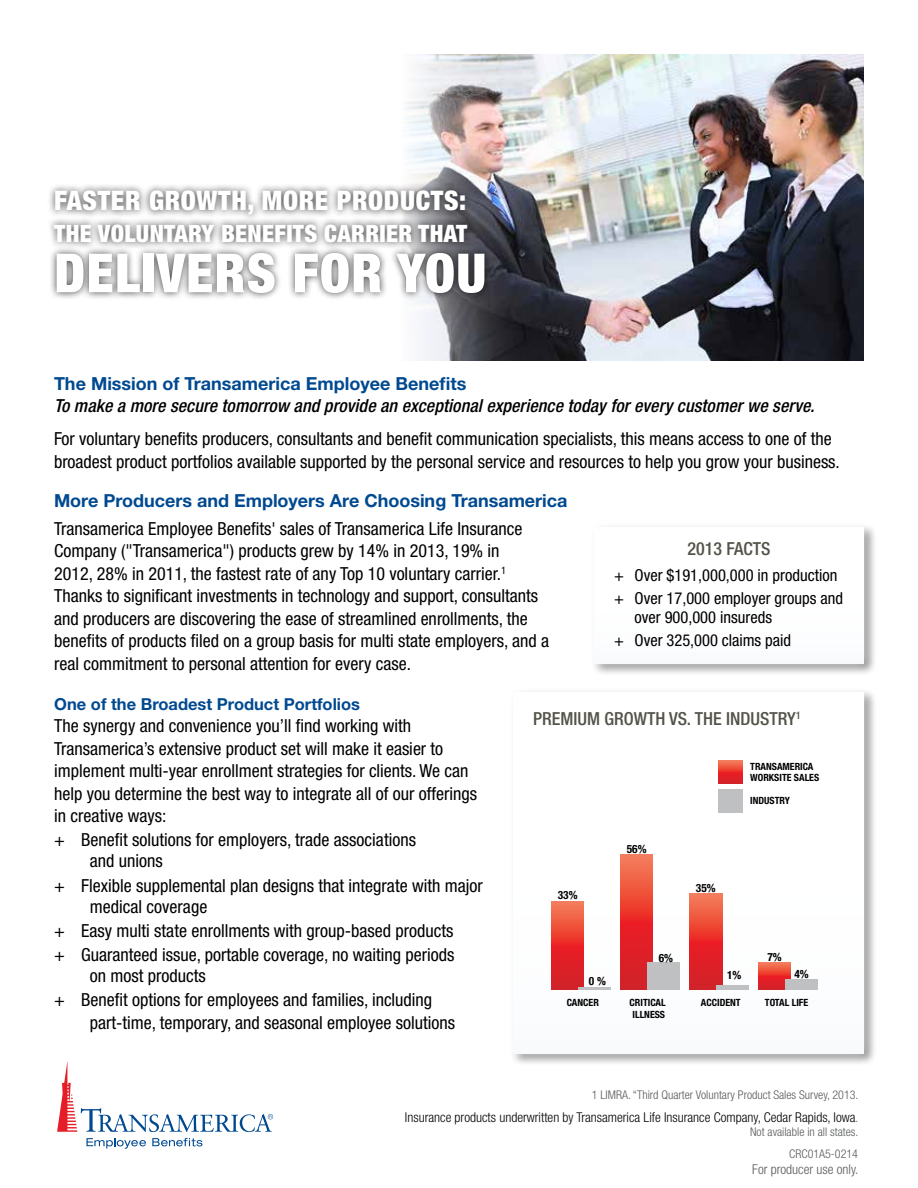
<style>
.page{position:relative;width:918px;height:1188px;background:#fff}
.page>*{position:absolute;margin:0;border:0;box-sizing:border-box;transform-origin:0 0}
.t1{font:900 condensed 54px "Helvetica Neue";letter-spacing:.025em;color:#fff}
.t2{font:900 condensed 27px "Helvetica Neue";letter-spacing:.025em;color:#fff}
.t3{font:900 condensed 24px "Helvetica Neue";letter-spacing:.015em;color:#fff}
.t4{font:condensed 18px/22.5px "Helvetica Neue";color:#000}
.t5{font:700 18px "Helvetica Neue";color:#004990}
.t6{font:italic 500 condensed 18px "Helvetica Neue";letter-spacing:.005em;color:#000}
.t7{font:500 condensed 18px "Helvetica Neue";color:#54534a}
.t8{font:condensed 16.5px/22.8px "Helvetica Neue";color:#000}
.t9{font:700 16.5px "Helvetica Neue";color:#004990}
.t10{font:300 condensed 13.5px "Helvetica Neue";color:#000}
.t11{font:300 condensed 13.5px "Helvetica Neue";color:#58595b}
.t12{font:300 condensed 12px/21.6px "Helvetica Neue";color:#58595b;text-align:right}
.t13{font:700 condensed 11.4px "Helvetica Neue";color:#000}
.t14{font:700 condensed 9.9px/12px "Helvetica Neue";color:#000}
.s1{font-stretch:normal}
.s2{font-size:12px;color:#58595b}
</style>
<div class="page">
<img style="left:407px;top:54px;width:457px;height:307px">
<div style="left:46px;top:182px;width:446px;height:119px;background:#000;opacity:.75"></div>
<div style="left:591px;top:523px;width:287px;height:153px;background:#fafafa"></div>
<div style="left:584px;top:517px;width:290px;height:156px;background:#fff;opacity:.75"></div>
<div style="left:594px;top:527px;width:270px;height:136px;background:#fff"></div>
<svg style="left:57px;top:1061px;width:216px;height:71px"></svg>
<svg style="left:86px;top:1138px;width:60px;height:11px"></svg>
<svg style="left:152px;top:1138px;width:50px;height:8px"></svg>
<div style="left:503px;top:683px;width:371px;height:380px;background:#fff;opacity:.75"></div>
<div style="left:513px;top:692px;width:351px;height:361px;background:#fff"></div>
<svg style="left:551px;top:901px;width:33px;height:89px;background:#e63a33"></svg>
<svg style="left:621px;top:854px;width:32px;height:136px;background:#e63c34"></svg>
<svg style="left:690px;top:893px;width:32px;height:97px;background:#e63b33"></svg>
<hr style="left:578px;top:987px;width:33px;height:3px;background:#bec0c2">
<div style="left:648px;top:963px;width:32px;height:27px;background:#bec0c2"></div>
<div style="left:717px;top:985px;width:32px;height:5px;background:#bec0c2"></div>
<svg style="left:758px;top:962px;width:33px;height:28px"></svg>
<div style="left:785px;top:979px;width:33px;height:11px;background:#bec0c2"></div>
<div style="left:718px;top:789px;width:25px;height:23px;background:#bec0c2"></div>
<svg style="left:718px;top:760px;width:25px;height:24px"></svg>
<h2 class="t2" style="left:54px;top:184px;width:413px">FASTER GROWTH, MORE PRODUCTS:</h2>
<h3 class="t3" style="left:54px;top:218px;width:415px">THE VOLUNTARY BENEFITS CARRIER THAT</h3>
<h1 class="t1" style="left:54px;top:240px;width:434px">DELIVERS FOR YOU</h1>
<p class="t5" style="left:54px;top:373px;width:414px">The Mission of Transamerica Employee Benefits</p>
<p class="t6" style="left:54px;top:395px;width:762px">To make a more secure tomorrow and provide an exceptional experience today for every customer we serve.</p>
<p class="t4" style="left:54px;top:427px;width:787px">For voluntary benefits producers, consultants and benefit communication specialists, this means access to one of the broadest product portfolios available supported by the personal service and resources to help you grow your business.</p>
<p class="t5" style="left:54px;top:490px;width:515px">More Producers and Employers Are Choosing Transamerica</p>
<p class="t7" style="left:688px;top:538px;width:84px">2013 FACTS</p>
<p class="t8" style="left:614px;top:564px;width:230px"><span class="s1">+</span> Over $191,000,000 in production <span class="s1">+</span> Over 17,000 employer groups and</p>
<p class="t8" style="left:614px;top:606px;width:179px;text-align:center">over 900,000 insureds<br><span class="s1">+</span> Over 325,000 claims paid</p>
<p class="t4" style="left:54px;top:517px;width:496px">Transamerica Employee Benefits' sales of Transamerica Life Insurance Company ("Transamerica") products grew by 14% in 2013, 19% in<br>2012, 28% in 2011, the fastest rate of any Top 10 voluntary carrier.<sup>1<br></sup>Thanks to significant investments in technology and support, consultants and producers are discovering the ease of streamlined enrollments, the benefits of products filed on a group basis for multi state employers, and a real commitment to personal attention for every case.</p>
<p class="t9" style="left:54px;top:694px;width:307px">One of the Broadest Product Portfolios</p>
<p class="t4" style="left:54px;top:714px;width:424px">The synergy and convenience you’ll find working with Transamerica’s extensive product set will make it easier to implement multi-year enrollment strategies for clients. We can help you determine the best way to integrate all of our offerings in creative ways:</p>
<p class="t4" style="left:90px;top:829px;width:328px;line-height:21px;text-indent:-36px"><span class="s1">+</span> Benefit solutions for employers, trade associations and unions</p>
<p class="t4" style="left:90px;top:875px;width:394px;line-height:21px;text-indent:-36px"><span class="s1">+</span> Flexible supplemental plan designs that integrate with major medical coverage</p>
<p class="t4" style="left:54px;top:918px;width:402px;line-height:24.3px"><span class="s1">+</span> Easy multi state enrollments with group-based products <span class="s1">+</span> Guaranteed issue, portable coverage, no waiting periods</p>
<p class="t4" style="left:54px;top:963px;width:379px;line-height:24.3px;text-indent:36px">on most products<br><span class="s1">+</span> Benefit options for employees and families, including</p>
<p class="t4" style="left:90px;top:1011px;width:367px">part-time, temporary, and seasonal employee solutions</p>
<p class="t7" style="left:533px;top:708px;width:269px">PREMIUM GROWTH VS. THE INDUSTRY<sup>1</sup></p>
<p class="t14" style="left:750px;top:761px;width:70px;line-height:11.4px">TRANSAMERICA<br>WORKSITE SALES</p>
<p class="t14" style="left:750px;top:795px;width:41px">INDUSTRY</p>
<p class="t13" style="left:627px;top:842px;width:21px">56%</p>
<p class="t13" style="left:696px;top:881px;width:21px">35%</p>
<p class="t13" style="left:558px;top:888px;width:21px">33%</p>
<p class="t13" style="left:767px;top:950px;width:16px">7%</p>
<p class="t13" style="left:659px;top:951px;width:16px">6%</p>
<p class="t13" style="left:794px;top:967px;width:16px">4%</p>
<p class="t13" style="left:727px;top:968px;width:16px">1%</p>
<p class="t13" style="left:589px;top:974px;width:19px">0 %</p>
<p class="t14" style="left:567px;top:996px;width:34px">CANCER</p>
<p class="t14" style="left:630px;top:996px;width:38px">CRITICAL<br>ILLNESS</p>
<p class="t14" style="left:701px;top:996px;width:41px">ACCIDENT</p>
<p class="t14" style="left:765px;top:996px;width:45px">TOTAL LIFE</p>
<p class="t12" style="left:592px;top:1084px;width:268px">1 LIMRA. “Third Quarter Voluntary Product Sales Survey, 2013.</p>
<p class="t10" style="left:405px;top:1109px;width:455px">Insurance products underwritten by Transamerica Life Insurance Company, Cedar Rapids, Iowa<span class="s2">.</span></p>
<p class="t12" style="left:750px;top:1121px;width:110px">Not available in all states.<br>CRC01A5-0214</p>
<p class="t11" style="left:752px;top:1161px;width:108px">For producer use only.</p>
</div>
